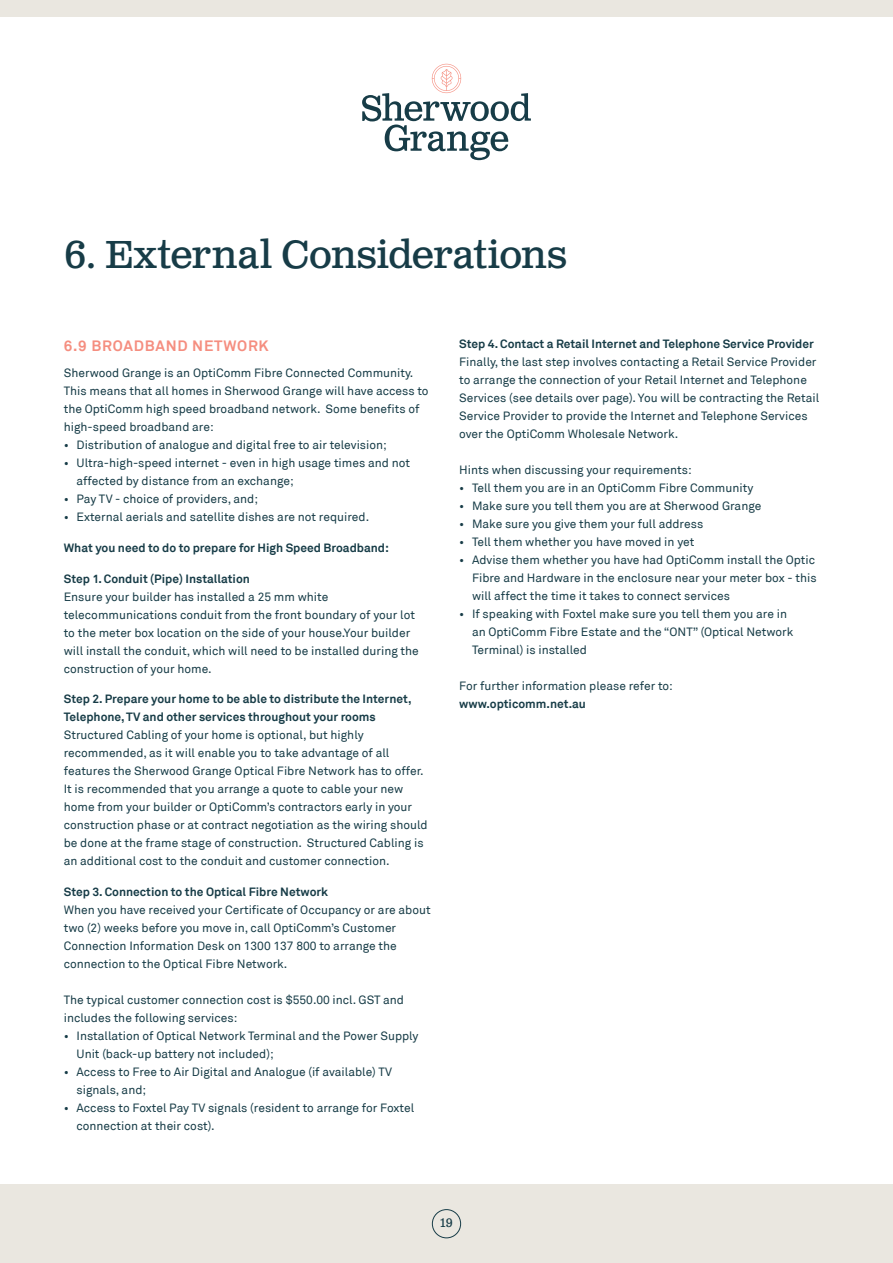
<style>
.page{position:relative;width:893px;height:1263px;background:#fff}
.page>*{position:absolute;margin:0;border:0;box-sizing:border-box;transform-origin:0 0}
.t1{font:39px "Clarendon Text Pro";letter-spacing:-.01em;color:#173c47}
.t2{font:700 15px "Akkurat";letter-spacing:.05em;color:#f58e80}
.t3{font:12.3px "Clarendon Text Pro";color:#173c47}
.t4{font:12px/18px "Akkurat";color:#173c47}
.t5{font:700 12px/18px "Akkurat";color:#173c47}
</style>
<div class="page">
<div style="left:0;top:1184px;width:893px;height:79px;background:#eae7e0"></div>
<div style="left:0;top:0;width:893px;height:16px;background:#eae7e0"></div>
<div style="left:432px;top:1209px;width:29px;height:29px;border:1px solid #173c47;border-radius:50%"></div>
<svg style="left:362px;top:64px;width:169px;height:96px"></svg>
<h1 class="t1" style="left:64px;top:230px;width:505px">6. External Considerations</h1>
<p class="t2" style="left:64px;top:336px;width:207px">6.9 BROADBAND NETWORK</p>
<p class="t4" style="left:64px;top:364px;width:366px">Sherwood Grange is an OptiComm Fibre Connected Community.<br>This means that all homes in Sherwood Grange will have access to the OptiComm high speed broadband network. Some benefits of high-speed broadband are:</p>
<p class="t4" style="left:64px;top:436px;width:325px">• Distribution of analogue and digital free to air television;</p>
<p class="t4" style="left:77px;top:454px;width:335px;text-indent:-13px">• Ultra-high-speed internet - even in high usage times and not affected by distance from an exchange;</p>
<p class="t4" style="left:64px;top:490px;width:196px">• Pay TV - choice of providers, and;</p>
<p class="t4" style="left:64px;top:508px;width:307px">• External aerials and satellite dishes are not required.</p>
<p class="t5" style="left:64px;top:539px;width:327px">What you need to do to prepare for High Speed Broadband:</p>
<p class="t5" style="left:64px;top:569px;width:188px">Step 1. Conduit (Pipe) Installation</p>
<p class="t4" style="left:64px;top:588px;width:357px">Ensure your builder has installed a 25 mm white telecommunications conduit from the front boundary of your lot to the meter box location on the side of your house.Your builder will install the conduit, which will need to be installed during the construction of your home.</p>
<p class="t5" style="left:64px;top:690px;width:349px">Step 2. Prepare your home to be able to distribute the Internet,<br>Telephone, TV and other services throughout your rooms</p>
<p class="t4" style="left:64px;top:726px;width:365px">Structured Cabling of your home is optional, but highly recommended, as it will enable you to take advantage of all features the Sherwood Grange Optical Fibre Network has to offer.<br>It is recommended that you arrange a quote to cable your new home from your builder or OptiComm’s contractors early in your construction phase or at contract negotiation as the wiring should be done at the frame stage of construction. Structured Cabling is an additional cost to the conduit and customer connection.</p>
<p class="t5" style="left:64px;top:883px;width:266px">Step 3. Connection to the Optical Fibre Network</p>
<p class="t4" style="left:64px;top:901px;width:368px">When you have received your Certificate of Occupancy or are about two (2) weeks before you move in, call OptiComm’s Customer Connection Information Desk on 1300 137 800 to arrange the connection to the Optical Fibre Network.</p>
<p class="t4" style="left:64px;top:991px;width:342px">The typical customer connection cost is $550.00 incl. GST and includes the following services:</p>
<p class="t4" style="left:77px;top:1027px;width:343px;text-indent:-13px">• Installation of Optical Network Terminal and the Power Supply<br>Unit (back-up battery not included);</p>
<p class="t4" style="left:77px;top:1063px;width:317px;text-indent:-13px">• Access to Free to Air Digital and Analogue (if available) TV signals, and;</p>
<p class="t4" style="left:77px;top:1099px;width:339px;text-indent:-13px">• Access to Foxtel Pay TV signals (resident to arrange for Foxtel connection at their cost).</p>
<p class="t5" style="left:459px;top:335px;width:356px">Step 4. Contact a Retail Internet and Telephone Service Provider</p>
<p class="t4" style="left:459px;top:353px;width:361px">Finally, the last step involves contacting a Retail Service Provider to arrange the connection of your Retail Internet and Telephone Services (see details over page). You will be contracting the Retail Service Provider to provide the Internet and Telephone Services over the OptiComm Wholesale Network.</p>
<p class="t4" style="left:459px;top:461px;width:234px">Hints when discussing your requirements:</p>
<p class="t4" style="left:459px;top:479px;width:296px">• Tell them you are in an OptiComm Fibre Community</p>
<p class="t4" style="left:459px;top:497px;width:304px">• Make sure you tell them you are at Sherwood Grange</p>
<p class="t4" style="left:459px;top:515px;width:245px">• Make sure you give them your full address</p>
<p class="t4" style="left:459px;top:533px;width:237px">• Tell them whether you have moved in yet</p>
<p class="t4" style="left:472px;top:551px;width:346px;text-indent:-13px">• Advise them whether you have had OptiComm install the Optic<br>Fibre and Hardware in the enclosure near your meter box - this will affect the time it takes to connect services</p>
<p class="t4" style="left:472px;top:605px;width:323px;text-indent:-13px">• If speaking with Foxtel make sure you tell them you are in an OptiComm Fibre Estate and the “ONT” (Optical Network<br>Terminal) is installed</p>
<p class="t4" style="left:459px;top:677px;width:215px">For further information please refer to:</p>
<p class="t5" style="left:459px;top:695px;width:128px">www.opticomm.net.au</p>
<p class="t3" style="left:440px;top:1215px;width:14px">19</p>
</div>
